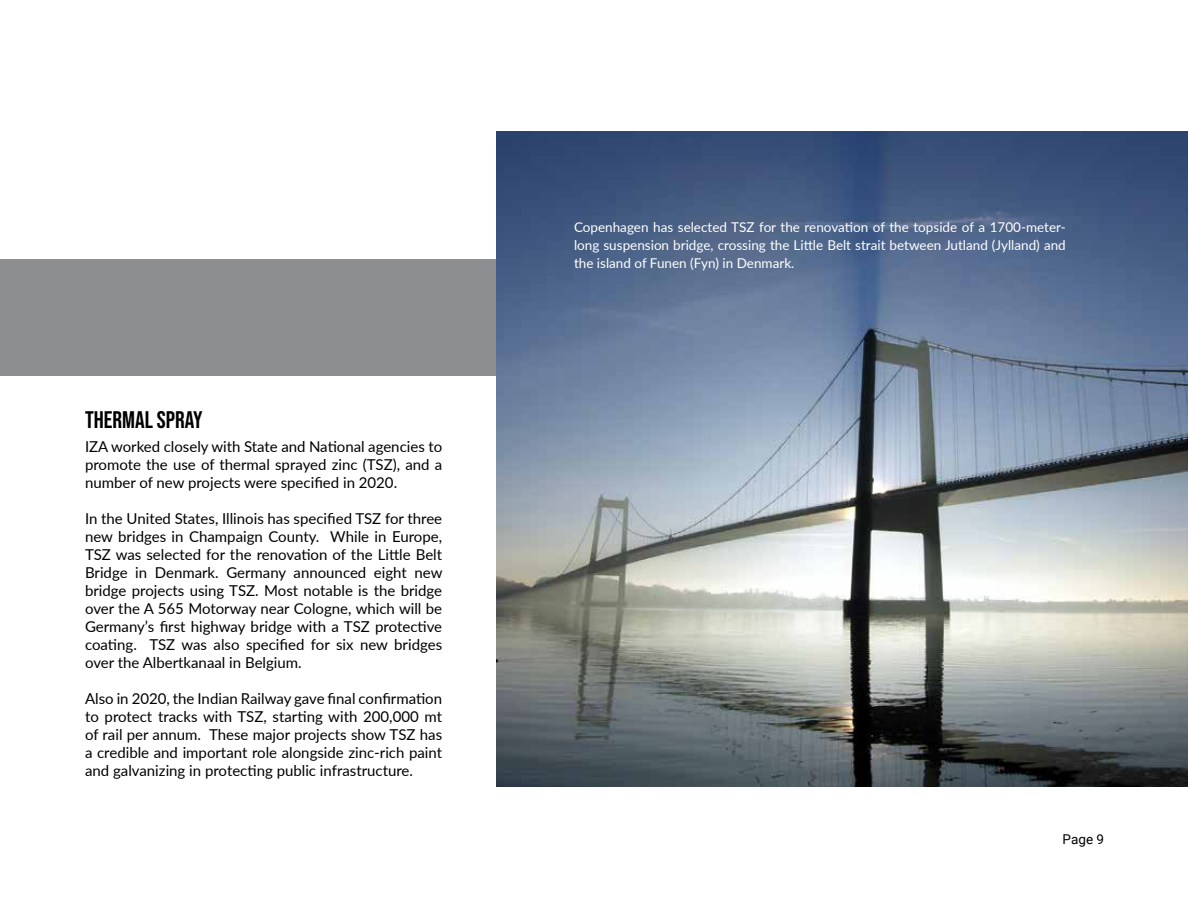
<style>
.page{position:relative;width:1188px;height:918px;background:#fff}
.page>*{position:absolute;margin:0;border:0;box-sizing:border-box;transform-origin:0 0}
.t1{font:24px "Bebas Neue";color:#000}
.t2{font:15px/18px "Lato";color:#000;text-align:justify}
.t3{font:13.5px/18px "Lato";color:#fff;text-align:justify}
.t4{font:13.5px "Roboto";color:#000}
</style>
<div class="page">
<div style="left:0;top:259px;width:496px;height:117px;background:#8d8e90"></div>
<img style="left:496px;top:131px;width:692px;height:655px">
<h1 class="t1" style="left:85px;top:406px;width:119px">THERMAL SPRAY</h1>
<p class="t2" style="left:85px;top:437px;width:359px">IZA worked closely with State and National agencies to promote the use of thermal sprayed zinc (TSZ), and a number of new projects were specified in 2020.</p>
<p class="t2" style="left:85px;top:509px;width:359px">In the United States, Illinois has specified TSZ for three new bridges in Champaign County. While in Europe, TSZ was selected for the renovation of the Little Belt Bridge in Denmark. Germany announced eight new bridge projects using TSZ. Most notable is the bridge over the A 565 Motorway near Cologne, which will be Germany’s first highway bridge with a TSZ protective coating. TSZ was also specified for six new bridges over the Albertkanaal in Belgium.</p>
<p class="t2" style="left:85px;top:689px;width:359px">Also in 2020, the Indian Railway gave final confirmation to protect tracks with TSZ, starting with 200,000 mt of rail per annum. These major projects show TSZ has a credible and important role alongside zinc-rich paint and galvanizing in protecting public infrastructure.</p>
<p class="t3" style="left:574px;top:217px;width:493px">Copenhagen has selected TSZ for the renovation of the topside of a 1700-meter&shy;long suspension bridge, crossing the Little Belt strait between Jutland (Jylland) and the island of Funen (Fyn) in Denmark.</p>
<p class="t4" style="left:1063px;top:830px;width:43px">Page 9</p>
</div>
